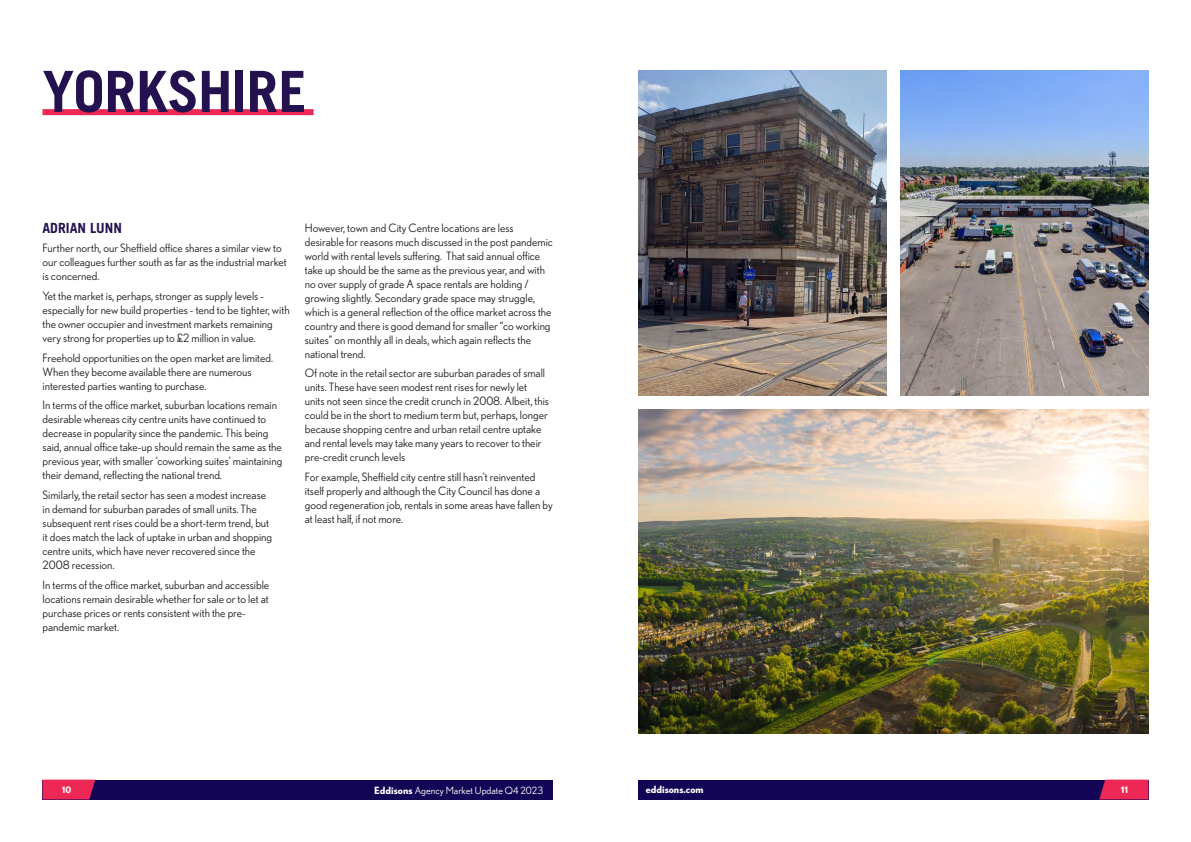
<style>
.page{position:relative;width:1191px;height:842px;background:#fff}
.page>*{position:absolute;margin:0;border:0;box-sizing:border-box;transform-origin:0 0}
.Headline{font:700 56.9px "Trade Gothic LT Pro";letter-spacing:-.015em;color:#23124f}
.t1{font:700 14px "Trade Gothic LT Pro";color:#23124f}
.t2{font:11.5px/14px "Nobel";color:#231f20}
.t3{font:10px "Nobel";color:#fff}
.t4{font:700 10px "Nobel";color:#fff}
.t5{font:700 9px "Nobel";color:#fff}
.s1{font-weight:700}
</style>
<div class="page">
<div style="left:638px;top:780px;width:510px;height:19px;background:#130555"></div>
<svg style="left:1099px;top:780px;width:49px;height:19px"></svg>
<div style="left:43px;top:780px;width:510px;height:19px;background:#130555"></div>
<svg style="left:43px;top:780px;width:52px;height:19px"></svg>
<div style="left:43px;top:109px;width:271px;height:6px;background:#ee2855"></div>
<img style="left:638px;top:71px;width:248px;height:324px">
<img style="left:900px;top:71px;width:248px;height:324px">
<img style="left:638px;top:409px;width:510px;height:325px">
<p class="Headline" style="left:43px;top:57px;width:266px">YORKSHIRE</p>
<p class="t1" style="left:43px;top:219px;width:81px">ADRIAN LUNN</p>
<p class="t2" style="left:43px;top:241px;width:246px">Further north, our Sheffield office shares a similar view to our colleagues further south as far as the industrial market is concerned.</p>
<p class="t2" style="left:43px;top:289px;width:248px">Yet the market is, perhaps, stronger as supply levels - especially for new build properties - tend to be tighter, with the owner occupier and investment markets remaining very strong for properties up to £2 million in value.</p>
<p class="t2" style="left:43px;top:350px;width:232px">Freehold opportunities on the open market are limited.<br>When they become available there are numerous interested parties wanting to purchase.</p>
<p class="t2" style="left:43px;top:398px;width:241px">In terms of the office market, suburban locations remain desirable whereas city centre units have continued to decrease in popularity since the pandemic. This being said, annual office take-up should remain the same as the previous year, with smaller ‘coworking suites’ maintaining their demand, reflecting the national trend.</p>
<p class="t2" style="left:43px;top:488px;width:231px">Similarly, the retail sector has seen a modest increase in demand for suburban parades of small units. The subsequent rent rises could be a short-term trend, but it does match the lack of uptake in urban and shopping centre units, which have never recovered since the 2008 recession.</p>
<p class="t2" style="left:43px;top:577px;width:228px">In terms of the office market, suburban and accessible locations remain desirable whether for sale or to let at purchase prices or rents consistent with the pre&shy;pandemic market.</p>
<p class="t2" style="left:305px;top:220px;width:250px">However, town and City Centre locations are less desirable for reasons much discussed in the post pandemic world with rental levels suffering. That said annual office take up should be the same as the previous year, and with no over supply of grade A space rentals are holding / growing slightly. Secondary grade space may struggle, which is a general reflection of the office market across the country and there is good demand for smaller “co working suites” on monthly all in deals, which again reflects the national trend.</p>
<p class="t2" style="left:305px;top:366px;width:246px">Of note in the retail sector are suburban parades of small units. These have seen modest rent rises for newly let units not seen since the credit crunch in 2008. Albeit, this could be in the short to medium term but, perhaps, longer because shopping centre and urban retail centre uptake and rental levels may take many years to recover to their pre-credit crunch levels</p>
<p class="t2" style="left:305px;top:470px;width:249px">For example, Sheffield city centre still hasn’t reinvented itself properly and although the City Council has done a good regeneration job, rentals in some areas have fallen by at least half, if not more.</p>
<p class="t5" style="left:62px;top:784px;width:11px">10</p>
<p class="t3" style="left:374px;top:784px;width:170px"><span class="s1">Eddisons</span> Agency Market Update Q4 2023</p>
<p class="t4" style="left:646px;top:783px;width:59px">eddisons.com</p>
<p class="t5" style="left:1120px;top:784px;width:9px">11</p>
</div>
